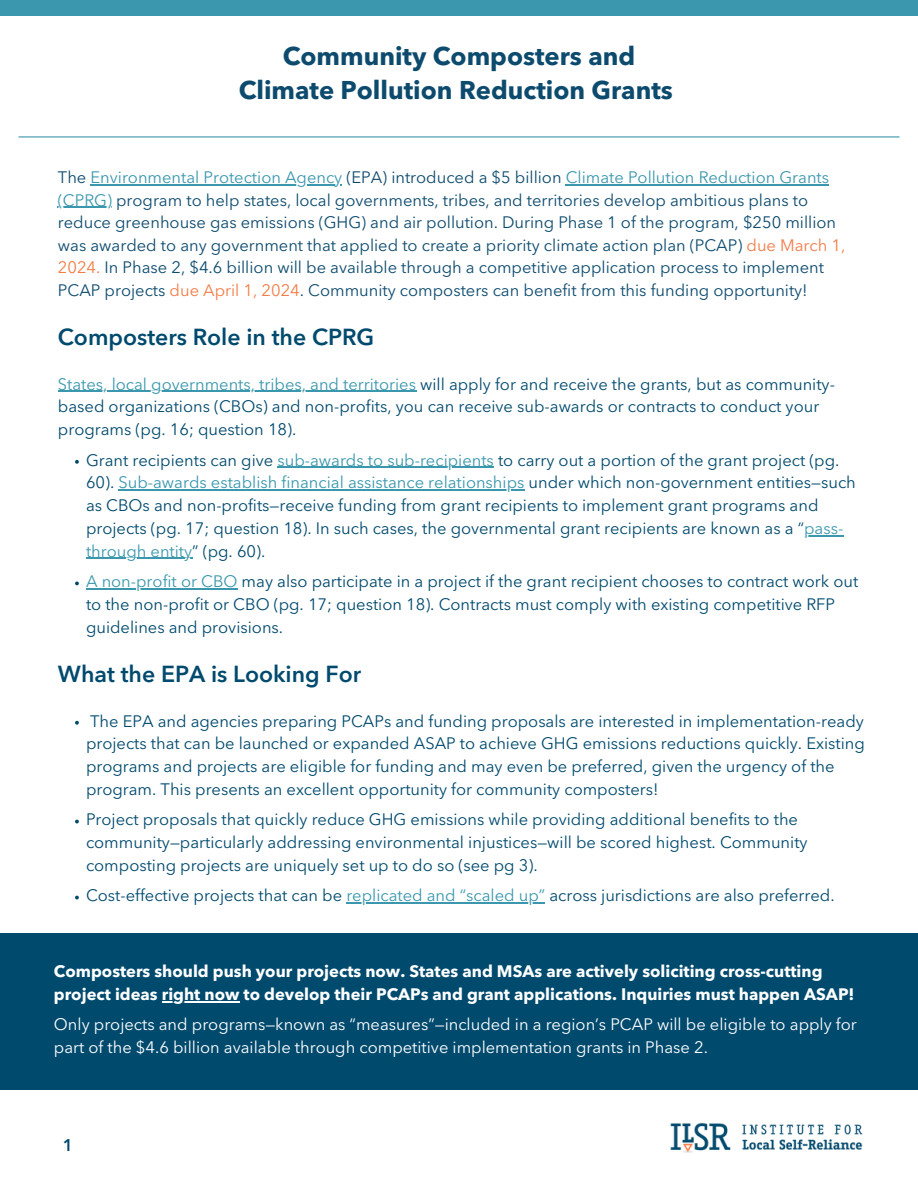
<style>
.page{position:relative;width:918px;height:1188px;background:#fff}
.page>*{position:absolute;margin:0;border:0;box-sizing:border-box;transform-origin:0 0}
.t1{font:700 25.5px "Avenir Next LT Pro";color:#0d4b6e}
.t2{font:600 23.1px "Avenir Next LT Pro";color:#004a6e}
.t3{font:600 16.8px "Avenir Next LT Pro";color:#004a6e}
.t4{font:16.5px/22.8px "Avenir Next LT Pro";color:#004a6e}
.t5{font:16.5px/22.5px "Avenir Next LT Pro";color:#0d4b6e}
.t6{font:700 16.5px/22.8px "Avenir Next LT Pro";color:#fff}
.t7{font:16.5px/22.8px "Avenir Next LT Pro";color:#fff}
.s1{color:#3a97ad}
.s2{color:#f47c46}
</style>
<div class="page">
<div style="left:0;top:0;width:918px;height:15px;background:#3a97ad"></div>
<hr style="left:91px;top:184px;width:251px;height:1px;background:#3a97ad">
<hr style="left:566px;top:184px;width:263px;height:1px;background:#3a97ad">
<hr style="left:58px;top:207px;width:54px;height:1px;background:#3a97ad">
<img style="left:670px;top:1122px;width:193px;height:31px">
<hr style="left:58px;top:391px;width:358px;height:1px;background:#3a97ad">
<svg style="left:75px;top:460px;width:4px;height:4px"></svg>
<hr style="left:277px;top:467px;width:217px;height:1px;background:#3a97ad">
<hr style="left:118px;top:489px;width:407px;height:2px;background:#3a97ad">
<hr style="left:804px;top:535px;width:39px;height:1px;background:#3a97ad">
<hr style="left:86px;top:558px;width:106px;height:1px;background:#3a97ad">
<svg style="left:75px;top:582px;width:4px;height:3px"></svg>
<hr style="left:86px;top:588px;width:152px;height:2px;background:#3a97ad">
<hr style="left:19px;top:136px;width:880px;height:2px;background:#3a97ad">
<svg style="left:75px;top:721px;width:4px;height:4px"></svg>
<svg style="left:75px;top:820px;width:4px;height:3px"></svg>
<svg style="left:75px;top:896px;width:4px;height:3px"></svg>
<hr style="left:346px;top:902px;width:199px;height:2px;background:#3a97ad">
<div style="left:0;top:933px;width:918px;height:157px;background:#004a6e"></div>
<hr style="left:162px;top:1001px;width:78px;height:1px;background:#fff">
<p class="t1" style="left:283px;top:45px;width:354px">Community Composters and</p>
<p class="t1" style="left:239px;top:80px;width:436px">Climate Pollution Reduction Grants</p>
<p class="t5" style="left:58px;top:168px;width:789px">The <span class="s1">Environmental Protection Agency</span> (EPA) introduced a $5 billion <span class="s1">Climate Pollution Reduction Grants (CPRG)</span> program to help states, local governments, tribes, and territories develop ambitious plans to reduce greenhouse gas emissions (GHG) and air pollution. During Phase 1 of the program, $250 million was awarded to any government that applied to create a priority climate action plan (PCAP) <span class="s2">due March 1, 2024.</span> In Phase 2, $4.6 billion will be available through a competitive application process to implement PCAP projects <span class="s2">due April 1, 2024</span>. Community composters can benefit from this funding opportunity!</p>
<p class="t2" style="left:58px;top:327px;width:318px">Composters Role in the CPRG</p>
<p class="t4" style="left:58px;top:374px;width:779px"><span class="s1">States, local governments, tribes, and territories</span> will apply for and receive the grants, but as community&shy;based organizations (CBOs) and non-profits, you can receive sub-awards or contracts to conduct your programs (pg. 16; question 18).</p>
<p class="t4" style="left:86px;top:450px;width:771px">Grant recipients can give <span class="s1">sub-awards to sub-recipients</span> to carry out a portion of the grant project (pg.<br>60). <span class="s1">Sub-awards establish financial assistance relationships</span> under which non-government entities—such as CBOs and non-profits—receive funding from grant recipients to implement grant programs and projects (pg. 17; question 18). In such cases, the governmental grant recipients are known as a “<span class="s1">pass&shy;through entity</span>” (pg. 60).</p>
<p class="t4" style="left:86px;top:572px;width:774px"><span class="s1">A non-profit or CBO</span> may also participate in a project if the grant recipient chooses to contract work out to the non-profit or CBO (pg. 17; question 18). Contracts must comply with existing competitive RFP guidelines and provisions.</p>
<p class="t2" style="left:58px;top:664px;width:305px">What the EPA is Looking For</p>
<p class="t4" style="left:86px;top:711px;width:780px">The EPA and agencies preparing PCAPs and funding proposals are interested in implementation-ready projects that can be launched or expanded ASAP to achieve GHG emissions reductions quickly. Existing programs and projects are eligible for funding and may even be preferred, given the urgency of the program. This presents an excellent opportunity for community composters!</p>
<p class="t4" style="left:86px;top:810px;width:723px">Project proposals that quickly reduce GHG emissions while providing additional benefits to the community—particularly addressing environmental injustices—will be scored highest. Community composting projects are uniquely set up to do so (see pg 3).</p>
<p class="t4" style="left:86px;top:886px;width:750px">Cost-effective projects that can be <span class="s1">replicated and “scaled up”</span> across jurisdictions are also preferred.</p>
<p class="t6" style="left:54px;top:962px;width:802px">Composters should push your projects now. States and MSAs are actively soliciting cross-cutting project ideas right now to develop their PCAPs and grant applications. Inquiries must happen ASAP!</p>
<p class="t7" style="left:54px;top:1015px;width:804px">Only projects and programs—known as “measures”—included in a region’s PCAP will be eligible to apply for part of the $4.6 billion available through competitive implementation grants in Phase 2.</p>
<p class="t3" style="left:63px;top:1139px;width:12px">1</p>
</div>
